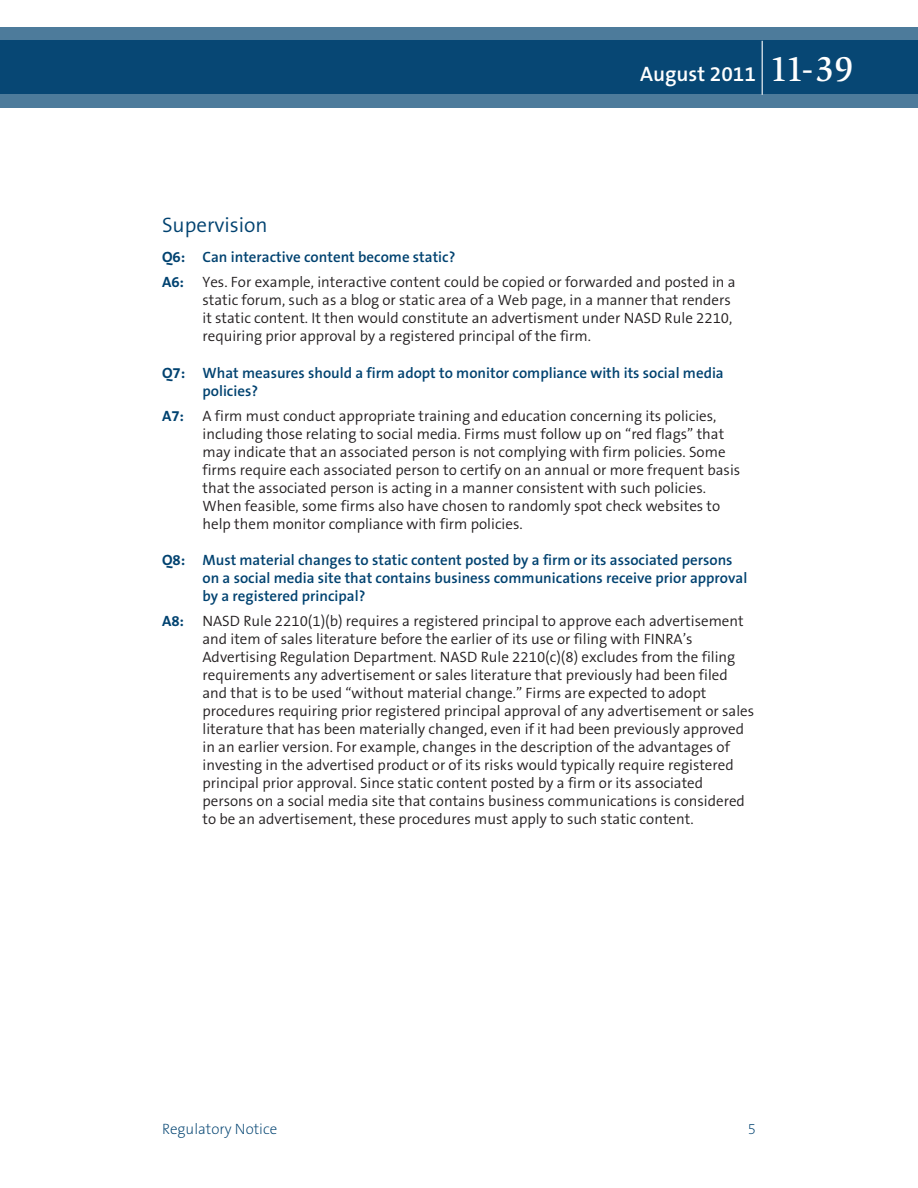
<style>
.page{position:relative;width:918px;height:1188px;background:#fff}
.page>*{position:absolute;margin:0;border:0;box-sizing:border-box;transform-origin:0 0}
.t1{font:600 21px "The Sans B6";color:#fff}
.t2{font:300 21px "The Sans B4";color:#004270}
.t3{font:300 15px/18px "The Sans B4";color:#231f20}
.t4{font:600 15px/18px "The Sans B6";color:#004270}
.t5{font:200 15px "The Sans B2";color:#004270}
.s1{font-family:"Slimbach LT";font-weight:500;font-size:36px}
.s2{font-family:"The Sans B7";font-weight:700}
.s3{font-family:"The Sans B7";font-weight:700;color:#004270}
</style>
<div class="page">
<svg style="left:0;top:27px;width:918px;height:81px;background:#1e5881"></svg>
<hr style="left:762px;top:41px;width:1px;height:54px;background:#fff">
<h1 class="t1" style="left:640px;top:62px;width:215px">August 2011 <span class="s1">11-39</span></h1>
<h1 class="t2" style="left:162px;top:213px;width:107px">Supervision</h1>
<p class="t4" style="left:162px;top:249px;width:295px"><span class="s2">Q6:</span> Can interactive content become static?</p>
<p class="t3" style="left:202px;top:273px;width:535px;text-indent:-40px"><span class="s3">A6:</span> Yes. For example, interactive content could be copied or forwarded and posted in a static forum, such as a blog or static area of a Web page, in a manner that renders it static content. It then would constitute an advertisment under NASD Rule 2210, requiring prior approval by a registered principal of the firm.</p>
<p class="t4" style="left:202px;top:364px;width:523px;text-indent:-40px"><span class="s2">Q7:</span> What measures should a firm adopt to monitor compliance with its social media policies?</p>
<p class="t3" style="left:202px;top:407px;width:539px;text-indent:-40px"><span class="s3">A7:</span> A firm must conduct appropriate training and education concerning its policies, including those relating to social media. Firms must follow up on “red flags” that may indicate that an associated person is not complying with firm policies. Some firms require each associated person to certify on an annual or more frequent basis that the associated person is acting in a manner consistent with such policies.<br>When feasible, some firms also have chosen to randomly spot check websites to help them monitor compliance with firm policies.</p>
<p class="t4" style="left:202px;top:552px;width:546px;text-indent:-40px"><span class="s2">Q8:</span> Must material changes to static content posted by a firm or its associated persons on a social media site that contains business communications receive prior approval by a registered principal?</p>
<p class="t3" style="left:202px;top:612px;width:553px;text-indent:-40px"><span class="s3">A8:</span> NASD Rule 2210(1)(b) requires a registered principal to approve each advertisement and item of sales literature before the earlier of its use or filing with FINRA’s Advertising Regulation Department. NASD Rule 2210(c)(8) excludes from the filing requirements any advertisement or sales literature that previously had been filed and that is to be used “without material change.” Firms are expected to adopt procedures requiring prior registered principal approval of any advertisement or sales literature that has been materially changed, even if it had been previously approved in an earlier version. For example, changes in the description of the advantages of investing in the advertised product or of its risks would typically require registered principal prior approval. Since static content posted by a firm or its associated persons on a social media site that contains business communications is considered to be an advertisement, these procedures must apply to such static content.</p>
<p class="t5" style="left:162px;top:1121px;width:117px">Regulatory Notice</p>
<p class="t5" style="left:748px;top:1121px;width:10px">5</p>
</div>
